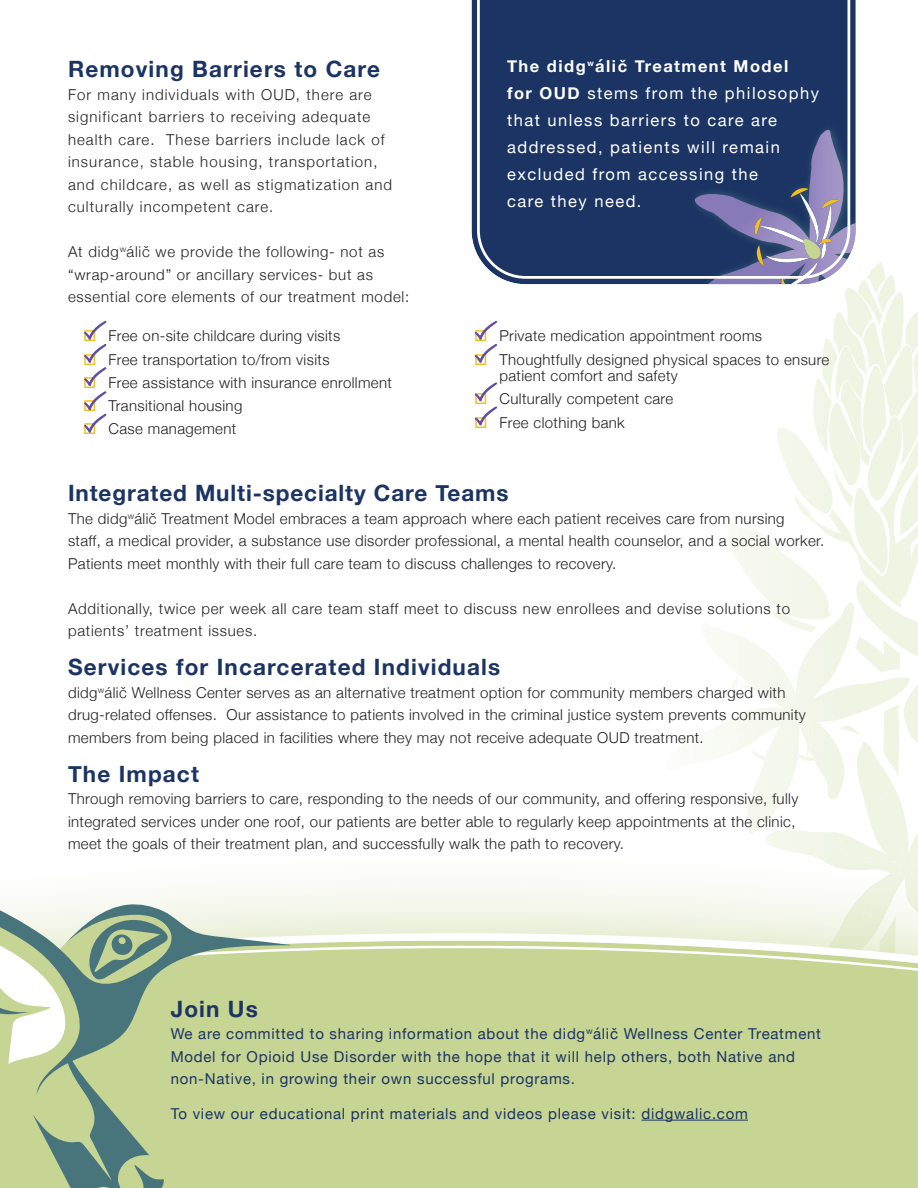
<style>
.page{position:relative;width:918px;height:1188px;background:#fff}
.page>*{position:absolute;margin:0;border:0;box-sizing:border-box;transform-origin:0 0}
.Heading_1{font:700 22.5px "Helvetica Neue";letter-spacing:.05em;color:#1b3463}
.t1{font:16.5px/27px "Helvetica Neue";letter-spacing:.09em;color:#fff}
.t2{font:300 15px/22.5px "Helvetica Neue";letter-spacing:.025em;color:#231f20}
.t3{font:15px/22.5px "Helvetica Neue";letter-spacing:.05em;color:#1b3463}
.t4{font:300 15px/22.5px "Helvetica Neue";letter-spacing:.05em;color:#231f20}
.t5{font:300 15px/22.5px "Helvetica Neue";letter-spacing:.07em;color:#231f20}
.s1{font-weight:700}
</style>
<div class="page">
<div style="left:0;top:845px;width:918px;height:343px;background:#c6d494;opacity:.75"></div>
<svg style="left:291px;top:929px;width:373px;height:15px"></svg>
<div style="left:169px;top:944px;width:495px;height:244px;background:#c6d494"></div>
<svg style="left:0;top:1095px;width:169px;height:93px;background:#a0b78c"></svg>
<svg style="left:0;top:874px;width:291px;height:221px;fill:#c6d494"></svg>
<hr style="left:641px;top:1120px;width:107px;height:1px;background:#1b3463">
<svg style="left:664px;top:262px;width:254px;height:926px"></svg>
<svg style="left:471px;top:0;width:393px;height:292px"></svg>
<svg style="left:477px;top:0;width:373px;height:279px;background:#2c426e"></svg>
<svg style="left:84px;top:321px;width:23px;height:112px"></svg>
<svg style="left:475px;top:321px;width:22px;height:42px"></svg>
<svg style="left:475px;top:383px;width:22px;height:43px"></svg>
<p class="Heading_1" style="left:68px;top:52px;width:313px">Removing Barriers to Care</p>
<p class="t5" style="left:68px;top:82px;width:326px">For many individuals with OUD, there are significant barriers to receiving adequate health care. These barriers include lack of insurance, stable housing, transportation, and childcare, as well as stigmatization and culturally incompetent care.</p>
<p class="t4" style="left:68px;top:240px;width:343px">At didg<sup>w</sup>álič we provide the following- not as “wrap-around” or ancillary services- but as essential core elements of our treatment model:</p>
<p class="t2" style="left:109px;top:324px;width:233px">Free on-site childcare during visits</p>
<p class="t2" style="left:109px;top:347px;width:223px">Free transportation to/from visits</p>
<p class="t2" style="left:109px;top:370px;width:285px">Free assistance with insurance enrollment</p>
<p class="t2" style="left:109px;top:394px;width:135px">Transitional housing</p>
<p class="t2" style="left:109px;top:417px;width:129px">Case management</p>
<p class="t1" style="left:507px;top:53px;width:313px"><span class="s1">The didgʷálič Treatment Model<br>for OUD</span> stems from the philosophy that unless barriers to care are addressed, patients will remain excluded from accessing the<br>care they need.</p>
<p class="t2" style="left:500px;top:324px;width:264px">Private medication appointment rooms</p>
<p class="t2" style="left:500px;top:350px;width:331px;line-height:16.5px">Thoughtfully designed physical spaces to ensure patient comfort and safety</p>
<p class="t2" style="left:500px;top:387px;width:175px">Culturally competent care</p>
<p class="t2" style="left:500px;top:410px;width:127px">Free clothing bank</p>
<p class="Heading_1" style="left:68px;top:476px;width:442px">Integrated Multi-specialty Care Teams</p>
<p class="t2" style="left:68px;top:506px;width:758px">The didg<sup>w</sup>álič Treatment Model embraces a team approach where each patient receives care from nursing<br>staff, a medical provider, a substance use disorder professional, a mental health counselor, and a social worker.<br>Patients meet monthly with their full care team to discuss challenges to recovery.</p>
<p class="t4" style="left:68px;top:596px;width:724px">Additionally, twice per week all care team staff meet to discuss new enrollees and devise solutions to patients’ treatment issues.</p>
<p class="Heading_1" style="left:68px;top:650px;width:434px">Services for Incarcerated Individuals</p>
<p class="t2" style="left:68px;top:680px;width:739px">didg<sup>w</sup>álič Wellness Center serves as an alternative treatment option for community members charged with drug-related offenses. Our assistance to patients involved in the criminal justice system prevents community members from being placed in facilities where they may not receive adequate OUD treatment.</p>
<p class="Heading_1" style="left:68px;top:756px;width:132px">The Impact</p>
<p class="t2" style="left:68px;top:787px;width:732px">Through removing barriers to care, responding to the needs of our community, and offering responsive, fully integrated services under one roof, our patients are better able to regularly keep appointments at the clinic, meet the goals of their treatment plan, and successfully walk the path to recovery.</p>
<p class="Heading_1" style="left:171px;top:991px;width:89px">Join Us</p>
<p class="t3" style="left:171px;top:1023px;width:652px">We are committed to sharing information about the didg<sup>w</sup>álič Wellness Center Treatment<br>Model for Opioid Use Disorder with the hope that it will help others, both Native and non-Native, in growing their own successful programs.</p>
<p class="t3" style="left:171px;top:1103px;width:579px">To view our educational print materials and videos please visit: didgwalic.com</p>
</div>
